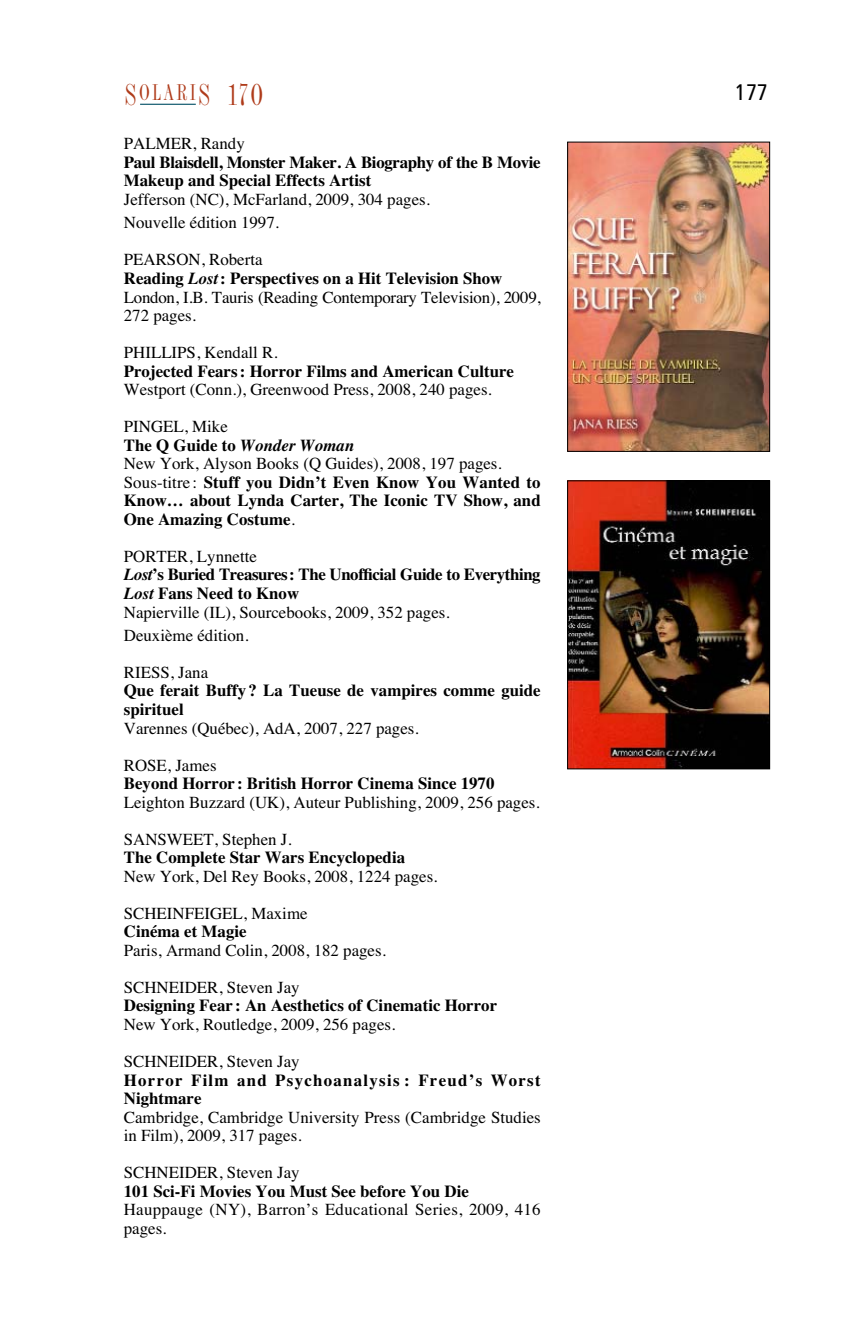
<style>
.page{position:relative;width:851px;height:1337px;background:#fff}
.page>*{position:absolute;margin:0;border:0;box-sizing:border-box;transform-origin:0 0}
.t1{font:31.5px "Fashion Compressed Plain";color:#af3b1a}
.t2{font:condensed 22.5px "Frutiger";color:#000}
.t3{font:16.88px/37.1px "Times";color:#000}
.t4{font:700 16.88px/18.4px "Times";color:#000}
.t5{font:700 16.88px/18.4px "Times";letter-spacing:-.025em;color:#000}
.t6{font:700 16.88px/18.4px "Times";letter-spacing:-.02em;color:#000}
.t7{font:700 16.88px/18.4px "Times";letter-spacing:.075em;color:#000}
.s1{font-weight:700}
.s2{font-weight:700;font-style:italic}
.s3{font-style:italic}
.s4{font-weight:400}
</style>
<div class="page">
<hr style="left:140px;top:104px;width:56px;height:1px;background:#004e64">
<img style="left:569px;top:144px;width:199px;height:305px">
<div style="left:567px;top:142px;width:203px;height:309px;border:1px solid #000"></div>
<img style="left:569px;top:482px;width:199px;height:285px">
<div style="left:567px;top:480px;width:203px;height:289px;border:1px solid #000"></div>
<h1 class="t1" style="left:125px;top:82px;width:140px">S<sup>OLARI</sup>S 170</h1>
<h2 class="t2" style="left:735px;top:83px;width:34px">177</h2>
<p class="t3" style="left:124px;top:127px;width:122px">PALMER, Randy</p>
<p class="t6" style="left:124px;top:154px;width:418px">Paul Blaisdell, Monster Maker. A Biography of the B Movie<br>Makeup and Special Effects Artist</p>
<p class="t3" style="left:124px;top:189px;width:307px;line-height:23.4px">Jefferson (NC), McFarland, 2009, 304 pages.<br>Nouvelle édition 1997.</p>
<p class="t3" style="left:124px;top:252px;width:418px;line-height:18.4px">PEARSON, Roberta<br><span class="s1">Reading</span> <span class="s2">Lost</span><span class="s1">: Perspectives on a Hit Television Show </span>London, I.B. Tauris (Reading Contemporary Television), 2009, 272 pages.</p>
<p class="t3" style="left:124px;top:335px;width:155px">PHILLIPS, Kendall R.</p>
<p class="t4" style="left:124px;top:363px;width:392px">Projected Fears : Horror Films and American Culture</p>
<p class="t3" style="left:124px;top:372px;width:369px">Westport (Conn.), Greenwood Press, 2008, 240 pages.<br>PINGEL, Mike</p>
<p class="t4" style="left:124px;top:437px;width:418px">The Q Guide to <span class="s3">Wonder Woman<br></span><span class="s4">New York, Alyson Books (Q Guides), 2008, 197 pages.<br>Sous-titre :</span> Stuff you Didn’t Even Know You Wanted to Know… about Lynda Carter, The Iconic TV Show, and One Amazing Costume<span class="s4">.</span></p>
<p class="t5" style="left:124px;top:548px;width:418px"><span class="s4">PORTER, Lynnette<br></span><span class="s3">Lost</span>’s Buried Treasures: The Unofficial Guide to Everything <span class="s3">Lost</span> Fans Need to Know<br><span class="s4">Napierville (IL), Sourcebooks, 2009, 352 pages.</span></p>
<p class="t3" style="left:124px;top:618px;width:126px">Deuxième édition.<br>RIESS, Jana</p>
<p class="t4" style="left:124px;top:683px;width:418px">Que ferait Buffy ? La Tueuse de vampires comme guide spirituel</p>
<p class="t3" style="left:124px;top:711px;width:296px">Varennes (Québec), AdA, 2007, 227 pages.<br>ROSE, James</p>
<p class="t4" style="left:124px;top:775px;width:372px">Beyond Horror : British Horror Cinema Since 1970</p>
<p class="t3" style="left:124px;top:785px;width:417px">Leighton Buzzard (UK), Auteur Publishing, 2009, 256 pages.<br>SANSWEET, Stephen J.</p>
<p class="t4" style="left:124px;top:850px;width:283px">The Complete Star Wars Encyclopedia</p>
<p class="t3" style="left:124px;top:859px;width:315px">New York, Del Rey Books, 2008, 1224 pages.<br>SCHEINFEIGEL, Maxime</p>
<p class="t4" style="left:124px;top:924px;width:124px">Cinéma et Magie</p>
<p class="t3" style="left:124px;top:933px;width:263px">Paris, Armand Colin, 2008, 182 pages.<br>SCHNEIDER, Steven Jay</p>
<p class="t4" style="left:124px;top:998px;width:375px">Designing Fear : An Aesthetics of Cinematic Horror</p>
<p class="t3" style="left:124px;top:1007px;width:273px">New York, Routledge, 2009, 256 pages.<br>SCHNEIDER, Steven Jay</p>
<p class="t7" style="left:124px;top:1072px;width:418px">Horror Film and Psychoanalysis : Freud’s Worst<br>Nightmare</p>
<p class="t3" style="left:124px;top:1109px;width:418px;line-height:18.4px">Cambridge, Cambridge University Press (Cambridge Studies in Film), 2009, 317 pages.</p>
<p class="t3" style="left:124px;top:1155px;width:177px">SCHNEIDER, Steven Jay</p>
<p class="t4" style="left:124px;top:1183px;width:346px">101 Sci-Fi Movies You Must See before You Die</p>
<p class="t3" style="left:124px;top:1202px;width:418px;line-height:18.4px">Hauppauge (NY), Barron’s Educational Series, 2009, 416 pages.</p>
</div>
